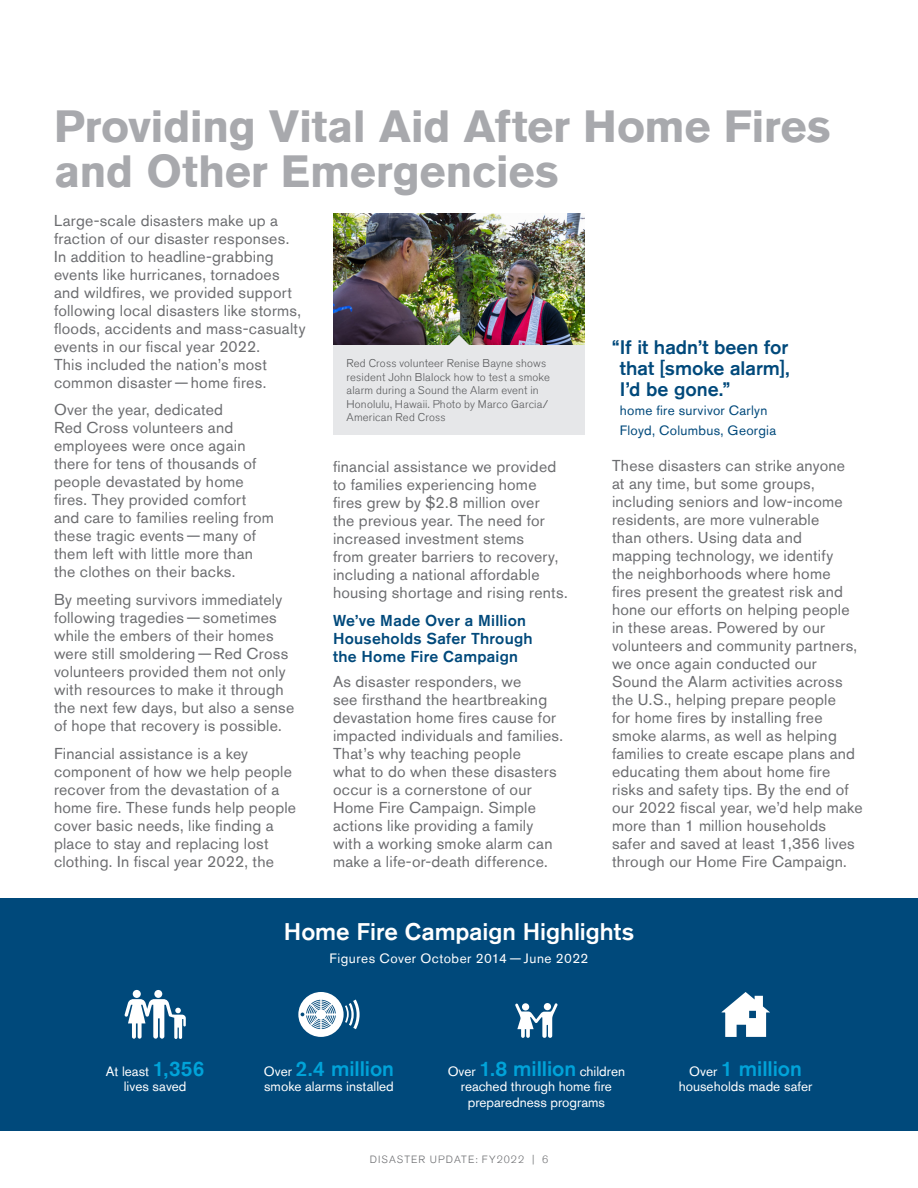
<style>
.page{position:relative;width:918px;height:1188px;background:#fff}
.page>*{position:absolute;margin:0;border:0;box-sizing:border-box;transform-origin:0 0}
.Body_Text{font:700 45px/45px "Akzidenz Grotesk Std";letter-spacing:-.01em;color:#a8a9ad}
.t1{font:500 24px "Akzidenz Grotesk Std";color:#fff}
.Concept_D_Highlight{font:500 21px "Akzidenz Grotesk Std";letter-spacing:-.005em;color:#00a3d9}
.t2{font:500 19.5px/21px "Akzidenz Grotesk Std";color:#00497b;text-align:justify}
.Body_Text-2{font:15.75px/18px "Akzidenz Grotesk Std";letter-spacing:.015em;color:#6c6d70}
.Body_Text-3{font:500 15.75px/18px "Akzidenz Grotesk Std";letter-spacing:.015em;color:#00497b}
.Concept_D_Highlight-2{font:13.5px/15.5px "Akzidenz Grotesk Std";color:#fff;text-align:center}
.t3{font:13.5px/19.5px "Akzidenz Grotesk Std";letter-spacing:.02em;color:#00497b}
.Body_Text-4{font:13.5px "Akzidenz Grotesk Std";letter-spacing:.035em;color:#fff}
.Caption_top{font:300 11.25px/13.5px "Akzidenz Grotesk Std";letter-spacing:.015em;color:#57585a}
.t4{font:300 10.5px "Akzidenz Grotesk Std";letter-spacing:.1em;color:#6c6d70}
.s1{font-weight:500;font-size:21px;color:#00a3d9}
.s2{font-weight:400;font-size:13.5px;color:#fff}
</style>
<div class="page">
<div style="left:0;top:898px;width:918px;height:233px;background:#00497b"></div>
<svg style="left:298px;top:992px;width:62px;height:45px"></svg>
<svg style="left:721px;top:992px;width:49px;height:45px"></svg>
<div style="left:154px;top:990px;width:8px;height:8px;background:#fff;border-radius:50%"></div>
<div style="left:133px;top:990px;width:8px;height:8px;background:#fff;border-radius:50%"></div>
<svg style="left:124px;top:999px;width:62px;height:40px"></svg>
<svg style="left:515px;top:1003px;width:43px;height:35px"></svg>
<div style="left:544px;top:1003px;width:7px;height:7px;background:#fff;border-radius:50%"></div>
<div style="left:522px;top:1003px;width:7px;height:8px;background:#fff;border-radius:50%"></div>
<img style="left:333px;top:214px;width:252px;height:131px">
<div style="left:333px;top:345px;width:252px;height:90px;background:#e6e7e9"></div>
<svg style="left:449px;top:335px;width:20px;height:10px"></svg>
<p class="Body_Text" style="left:54px;top:104px;width:778px">Providing Vital Aid After Home Fires and Other Emergencies</p>
<p class="Body_Text-2" style="left:54px;top:211px;width:253px">Large-scale disasters make up a fraction of our disaster responses.<br>In addition to headline-grabbing events like hurricanes, tornadoes and wildfires, we provided support following local disasters like storms, floods, accidents and mass-casualty events in our fiscal year 2022.<br>This included the nation’s most common disaster—home fires.</p>
<p class="Body_Text-2" style="left:54px;top:401px;width:222px">Over the year, dedicated<br>Red Cross volunteers and employees were once again there for tens of thousands of people devastated by home fires. They provided comfort and care to families reeling from these tragic events—many of them left with little more than the clothes on their backs.</p>
<p class="Body_Text-2" style="left:54px;top:590px;width:242px">By meeting survivors immediately following tragedies—sometimes while the embers of their homes were still smoldering—Red Cross volunteers provided them not only with resources to make it through the next few days, but also a sense of hope that recovery is possible.</p>
<p class="Body_Text-2" style="left:54px;top:744px;width:244px">Financial assistance is a key component of how we help people recover from the devastation of a home fire. These funds help people cover basic needs, like finding a place to stay and replacing lost clothing. In fiscal year 2022, the</p>
<p class="Caption_top" style="left:346px;top:357px;width:205px">Red Cross volunteer Renise Bayne shows resident John Blalock how to test a smoke alarm during a Sound the Alarm event in Honolulu, Hawaii. Photo by Marco Garcia/ American Red Cross</p>
<p class="Body_Text-2" style="left:333px;top:458px;width:236px">financial assistance we provided to families experiencing home fires grew by $2.8 million over<br>the previous year. The need for increased investment stems<br>from greater barriers to recovery, including a national affordable housing shortage and rising rents.</p>
<p class="Body_Text-3" style="left:333px;top:611px;width:201px">We’ve Made Over a Million<br>Households Safer Through the Home Fire Campaign</p>
<p class="Body_Text-2" style="left:333px;top:672px;width:232px">As disaster responders, we<br>see firsthand the heartbreaking devastation home fires cause for impacted individuals and families.<br>That’s why teaching people<br>what to do when these disasters occur is a cornerstone of our<br>Home Fire Campaign. Simple actions like providing a family with a working smoke alarm can make a life-or-death difference.</p>
<p class="t2" style="left:620px;top:336px;width:171px;text-indent:-8px">“If it hadn’t been for that [smoke alarm], I’d be gone.”</p>
<p class="t3" style="left:620px;top:401px;width:158px">home fire survivor Carlyn<br>Floyd, Columbus, Georgia</p>
<p class="Body_Text-2" style="left:612px;top:456px;width:252px">These disasters can strike anyone<br>at any time, but some groups, including seniors and low-income residents, are more vulnerable<br>than others. Using data and mapping technology, we identify<br>the neighborhoods where home fires present the greatest risk and hone our efforts on helping people in these areas. Powered by our volunteers and community partners, we once again conducted our<br>Sound the Alarm activities across the U.S., helping prepare people<br>for home fires by installing free smoke alarms, as well as helping families to create escape plans and educating them about home fire risks and safety tips. By the end of our 2022 fiscal year, we’d help make more than 1 million households safer and saved at least 1,356 lives through our Home Fire Campaign.</p>
<p class="t1" style="left:284px;top:917px;width:352px">Home Fire Campaign Highlights</p>
<p class="Body_Text-4" style="left:330px;top:950px;width:260px">Figures Cover October 2014 — June 2022</p>
<p class="Concept_D_Highlight-2" style="left:106px;top:1063px;width:100px">At least <span class="s1">1,356 </span>lives saved</p>
<p class="Concept_D_Highlight-2" style="left:448px;top:1063px;width:179px">Over <span class="s1">1.8 million</span> children reached through home fire preparedness programs</p>
<p class="Concept_D_Highlight" style="left:264px;top:1055px;width:132px"><span class="s2">Over</span> 2.4 million</p>
<p class="Concept_D_Highlight-2" style="left:264px;top:1079px;width:131px">smoke alarms installed</p>
<p class="t4" style="left:370px;top:1154px;width:180px">DISASTER UPDATE: FY2022 | 6</p>
<p class="Concept_D_Highlight" style="left:689px;top:1055px;width:114px"><span class="s2">Over</span> 1 million</p>
<p class="Concept_D_Highlight-2" style="left:679px;top:1079px;width:135px">households made safer</p>
</div>
